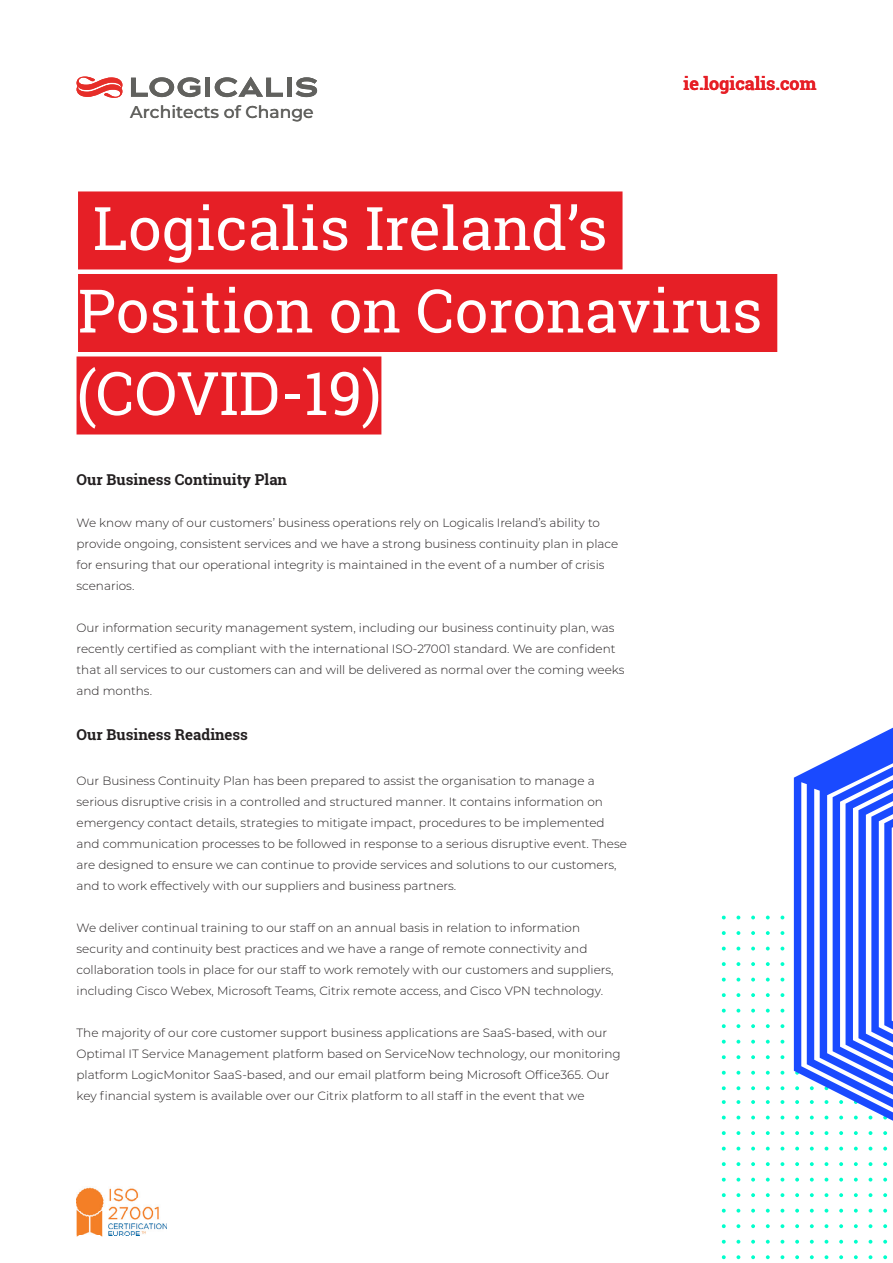
<style>
.page{position:relative;width:893px;height:1263px;background:#fff}
.page>*{position:absolute;margin:0;border:0;box-sizing:border-box;transform-origin:0 0}
.Paragraph_Style_1{font:60px/82.5px "Roboto Slab";color:#fff}
.Paragraph{font:700 18px "Roboto Slab";color:#e61f26}
.t1{font:500 17.1px "Montserrat";color:#61615e}
.Paragraph_Style_2{font:700 15px "Roboto Slab";color:#231f20}
.Paragraph-2{font:300 12px/21px "Montserrat";color:#231f20}
</style>
<div class="page">
<div style="left:78px;top:191px;width:544px;height:78px;background:#e61f26"></div>
<div style="left:78px;top:274px;width:699px;height:78px;background:#e61f26"></div>
<div style="left:77px;top:356px;width:304px;height:78px;background:#e61f26"></div>
<div style="left:205px;top:78px;width:5px;height:19px;background:#61615e"></div>
<div style="left:287px;top:78px;width:5px;height:19px;background:#61615e"></div>
<svg style="left:131px;top:77px;width:69px;height:20px"></svg>
<svg style="left:215px;top:77px;width:68px;height:20px"></svg>
<svg style="left:296px;top:77px;width:21px;height:20px"></svg>
<svg style="left:77px;top:77px;width:45px;height:21px"></svg>
<img style="left:77px;top:1187px;width:90px;height:50px">
<svg style="left:722px;top:915px;width:4px;height:4px"></svg>
<svg style="left:722px;top:931px;width:4px;height:4px"></svg>
<svg style="left:722px;top:946px;width:4px;height:4px"></svg>
<svg style="left:722px;top:962px;width:4px;height:4px"></svg>
<svg style="left:722px;top:977px;width:4px;height:4px"></svg>
<svg style="left:722px;top:993px;width:4px;height:4px"></svg>
<svg style="left:722px;top:1009px;width:4px;height:3px"></svg>
<svg style="left:722px;top:1024px;width:4px;height:4px"></svg>
<svg style="left:722px;top:1040px;width:4px;height:3px"></svg>
<svg style="left:722px;top:1055px;width:4px;height:4px"></svg>
<svg style="left:722px;top:1071px;width:4px;height:4px"></svg>
<svg style="left:722px;top:1086px;width:4px;height:4px"></svg>
<svg style="left:722px;top:1100px;width:4px;height:4px"></svg>
<svg style="left:722px;top:1115px;width:4px;height:4px"></svg>
<svg style="left:722px;top:1131px;width:4px;height:4px"></svg>
<svg style="left:736px;top:1131px;width:152px;height:4px"></svg>
<svg style="left:722px;top:1146px;width:4px;height:4px"></svg>
<svg style="left:736px;top:1147px;width:152px;height:3px"></svg>
<svg style="left:722px;top:1162px;width:4px;height:4px"></svg>
<svg style="left:736px;top:1162px;width:152px;height:4px"></svg>
<svg style="left:722px;top:1177px;width:4px;height:4px"></svg>
<svg style="left:736px;top:1178px;width:152px;height:3px"></svg>
<svg style="left:722px;top:1193px;width:4px;height:4px"></svg>
<svg style="left:736px;top:1193px;width:152px;height:4px"></svg>
<svg style="left:722px;top:1208px;width:4px;height:4px"></svg>
<svg style="left:736px;top:1209px;width:152px;height:3px"></svg>
<svg style="left:722px;top:1224px;width:4px;height:4px"></svg>
<svg style="left:736px;top:1224px;width:152px;height:4px"></svg>
<svg style="left:722px;top:1239px;width:4px;height:4px"></svg>
<svg style="left:736px;top:1240px;width:152px;height:3px"></svg>
<svg style="left:722px;top:1255px;width:4px;height:4px"></svg>
<svg style="left:736px;top:1255px;width:152px;height:4px"></svg>
<svg style="left:736px;top:728px;width:157px;height:393px"></svg>
<h3 class="t1" style="left:130px;top:100px;width:185px">Architects of Change</h3>
<p class="Paragraph" style="left:684px;top:71px;width:134px">ie.logicalis.com</p>
<p class="Paragraph_Style_1" style="left:93px;top:186px;width:516px">Logicalis Ireland’s</p>
<p class="Paragraph_Style_1" style="left:77px;top:269px;width:687px">Position on Coronavirus (COVID-19)</p>
<p class="Paragraph_Style_2" style="left:77px;top:469px;width:212px">Our Business Continuity Plan</p>
<p class="Paragraph-2" style="left:77px;top:512px;width:543px">We know many of our customers’ business operations rely on Logicalis Ireland’s ability to provide ongoing, consistent services and we have a strong business continuity plan in place for ensuring that our operational integrity is maintained in the event of a number of crisis scenarios.</p>
<p class="Paragraph-2" style="left:77px;top:617px;width:549px">Our information security management system, including our business continuity plan, was recently certified as compliant with the international ISO-27001 standard. We are confident that all services to our customers can and will be delivered as normal over the coming weeks and months.</p>
<p class="Paragraph_Style_2" style="left:77px;top:724px;width:173px">Our Business Readiness</p>
<p class="Paragraph-2" style="left:77px;top:770px;width:552px">Our Business Continuity Plan has been prepared to assist the organisation to manage a serious disruptive crisis in a controlled and structured manner. It contains information on emergency contact details, strategies to mitigate impact, procedures to be implemented and communication processes to be followed in response to a serious disruptive event. These are designed to ensure we can continue to provide services and solutions to our customers, and to work effectively with our suppliers and business partners.</p>
<p class="Paragraph-2" style="left:77px;top:917px;width:539px">We deliver continual training to our staff on an annual basis in relation to information security and continuity best practices and we have a range of remote connectivity and collaboration tools in place for our staff to work remotely with our customers and suppliers, including Cisco Webex, Microsoft Teams, Citrix remote access, and Cisco VPN technology.</p>
<p class="Paragraph-2" style="left:77px;top:1022px;width:546px">The majority of our core customer support business applications are SaaS-based, with our Optimal IT Service Management platform based on ServiceNow technology, our monitoring platform LogicMonitor SaaS-based, and our email platform being Microsoft Office365. Our key financial system is available over our Citrix platform to all staff in the event that we</p>
</div>
